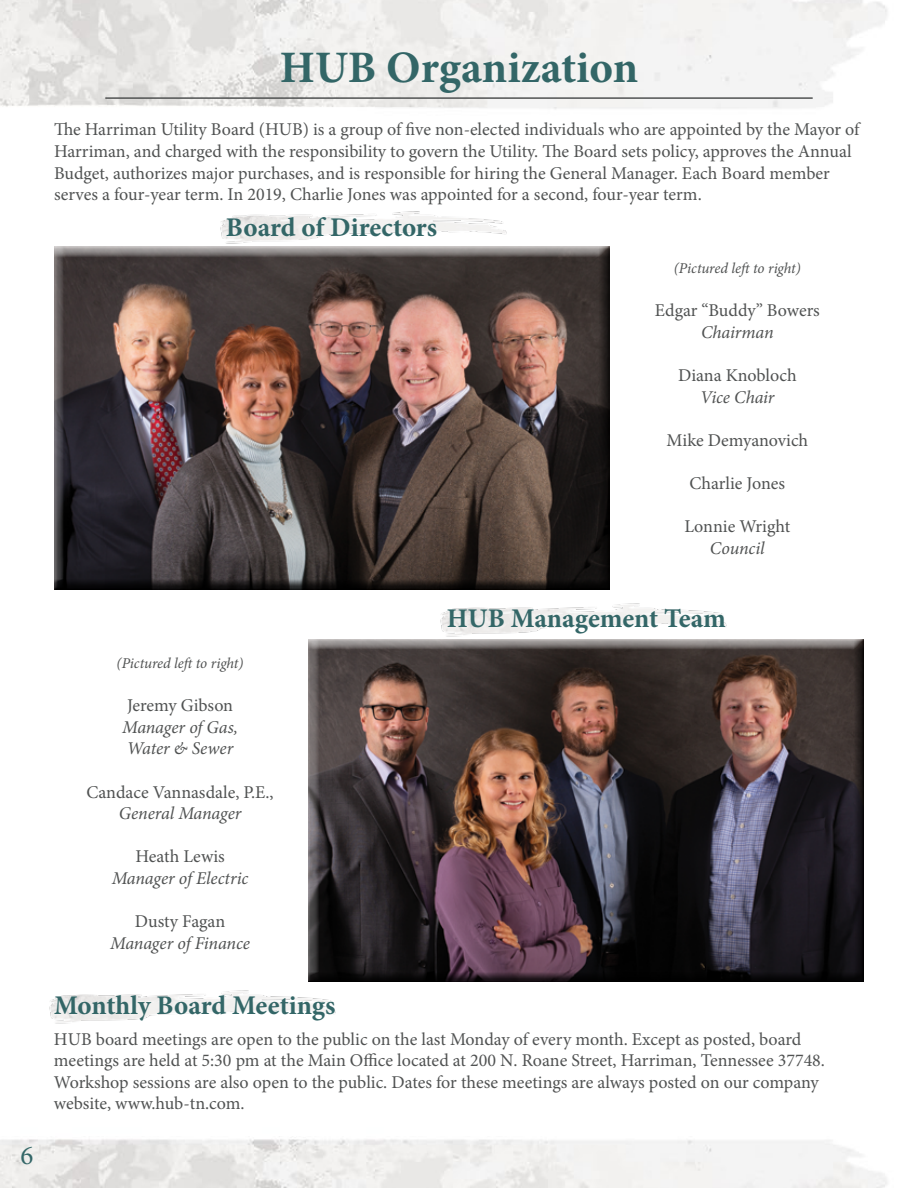
<style>
.page{position:relative;width:918px;height:1188px;background:#fff}
.page>*{position:absolute;margin:0;border:0;box-sizing:border-box;transform-origin:0 0}
.t1{font:700 45px "Minion Pro";color:#336667}
.t2{font:700 27px "Minion Pro";color:#336667}
.t3{font:27px "Minion Pro";color:#336667}
.t4{font:18px/21.6px "Minion Pro";letter-spacing:-.005em;color:#505252}
.t5{font:italic 18px/21.6px "Minion Pro";letter-spacing:-.005em;color:#505252}
.t6{font:italic 15px "Minion Pro";letter-spacing:-.005em;color:#505252}
</style>
<div class="page">
<img style="left:0;top:0;width:887px;height:1188px">
<hr style="left:105px;top:97px;width:708px;height:2px;background:#505252">
<div style="left:52px;top:247px;width:560px;height:343px;background:#000;opacity:.75"></div>
<div style="left:307px;top:639px;width:560px;height:344px;background:#000;opacity:.75"></div>
<img style="left:434px;top:588px;width:299px;height:51px">
<img style="left:213px;top:196px;width:299px;height:51px">
<img style="left:43px;top:975px;width:299px;height:51px">
<h1 class="t1" style="left:280px;top:36px;width:360px">HUB Organization</h1>
<p class="t4" style="left:54px;top:119px;width:807px">The Harriman Utility Board (HUB) is a group of five non-elected individuals who are appointed by the Mayor of Harriman, and charged with the responsibility to govern the Utility. The Board sets policy, approves the Annual Budget, authorizes major purchases, and is responsible for hiring the General Manager. Each Board member serves a four-year term. In 2019, Charlie Jones was appointed for a second, four-year term.</p>
<h2 class="t2" style="left:226px;top:208px;width:213px">Board of Directors</h2>
<p class="t6" style="left:674px;top:258px;width:128px">(Pictured left to right)</p>
<p class="t4" style="left:655px;top:300px;width:166px">Edgar “Buddy” Bowers</p>
<p class="t5" style="left:701px;top:321px;width:74px">Chairman</p>
<p class="t4" style="left:678px;top:365px;width:120px">Diana Knobloch</p>
<p class="t5" style="left:700px;top:386px;width:76px">Vice Chair</p>
<p class="t4" style="left:667px;top:429px;width:143px">Mike Demyanovich</p>
<p class="t4" style="left:690px;top:473px;width:97px">Charlie Jones</p>
<p class="t4" style="left:684px;top:516px;width:107px">Lonnie Wright</p>
<p class="t5" style="left:710px;top:537px;width:56px">Council</p>
<h2 class="t3" style="left:21px;top:1138px;width:14px">6</h2>
<p class="t6" style="left:117px;top:653px;width:128px">(Pictured left to right)</p>
<p class="t4" style="left:127px;top:695px;width:108px">Jeremy Gibson</p>
<p class="t5" style="left:122px;top:716px;width:117px">Manager of Gas,<br>Water &amp; Sewer</p>
<p class="t4" style="left:86px;top:781px;width:189px">Candace Vannasdale, P.E.,</p>
<p class="t5" style="left:119px;top:803px;width:124px">General Manager</p>
<p class="t4" style="left:135px;top:846px;width:91px">Heath Lewis</p>
<p class="t5" style="left:112px;top:867px;width:138px">Manager of Electric</p>
<p class="t4" style="left:135px;top:911px;width:92px">Dusty Fagan</p>
<p class="t5" style="left:110px;top:932px;width:141px">Manager of Finance</p>
<h2 class="t2" style="left:54px;top:986px;width:283px">Monthly Board Meetings</h2>
<h2 class="t2" style="left:447px;top:600px;width:281px">HUB Management Team</h2>
<p class="t4" style="left:54px;top:1028px;width:773px">HUB board meetings are open to the public on the last Monday of every month. Except as posted, board meetings are held at 5:30 pm at the Main Office located at 200 N. Roane Street, Harriman, Tennessee 37748.<br>Workshop sessions are also open to the public. Dates for these meetings are always posted on our company website, www.hub-tn.com.</p>
</div>
